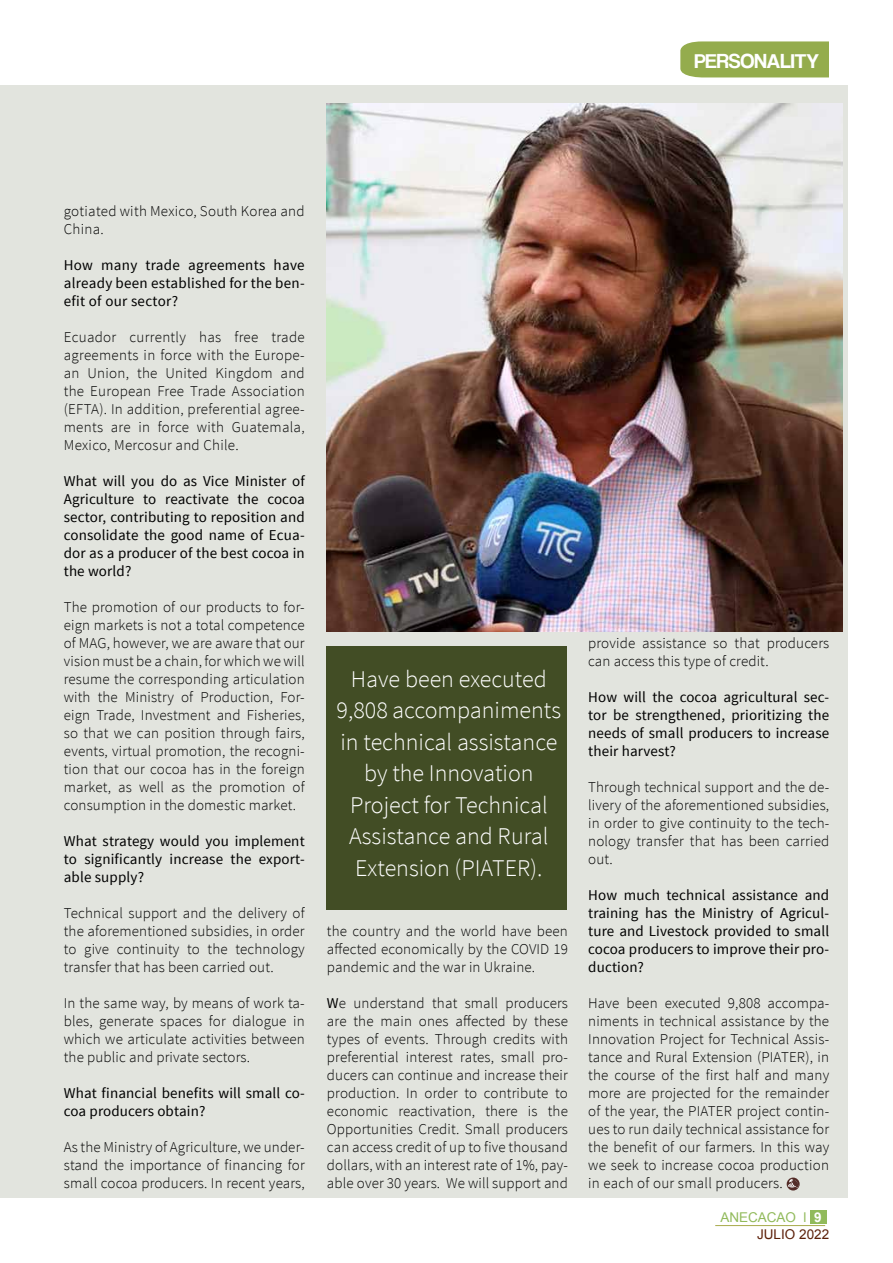
<style>
.page{position:relative;width:893px;height:1263px;background:#fff}
.page>*{position:absolute;margin:0;border:0;box-sizing:border-box;transform-origin:0 0}
.t1{font:300 24px/31.5px "Source Sans Pro";color:#fff;text-align:center}
.t2{font:21px "Coolvetica Rg";color:#fff}
.t3{font:300 15px/18px "Source Sans Pro";letter-spacing:.01em;color:#000;text-align:justify}
.t4{font:15px/18px "Source Sans Pro";letter-spacing:.01em;color:#000;text-align:justify}
.t5{font:13.5px/17px "Arial";color:#91ba5b}
.s1{font-weight:400}
.s2{font-weight:700;color:#fff}
.s3{color:#5c2009}
</style>
<div class="page">
<div style="left:0;top:85px;width:848px;height:1112px;background:#e2e4de"></div>
<div style="left:326px;top:646px;width:241px;height:263px;background:#424d25"></div>
<svg style="left:787px;top:1177px;width:13px;height:13px"></svg>
<svg style="left:788px;top:1179px;width:11px;height:8px"></svg>
<div style="left:680px;top:41px;width:149px;height:36px;background:#94ac4d"></div>
<img style="left:326px;top:104px;width:517px;height:527px">
<div style="left:810px;top:1210px;width:17px;height:14px;background:#91ba5b"></div>
<hr style="left:715px;top:1225px;width:110px;height:1px;background:#a8ab4c">
<h2 class="t2" style="left:694px;top:48px;width:126px">PERSONALITY</h2>
<p class="t3" style="left:64px;top:202px;width:242px">gotiated with Mexico, South Korea and<br>China.</p>
<p class="t4" style="left:64px;top:256px;width:242px">How many trade agreements have already been established for the ben&shy;efit of our sector?</p>
<p class="t3" style="left:64px;top:328px;width:242px">Ecuador currently has free trade agreements in force with the Europe&shy;an Union, the United Kingdom and the European Free Trade Association (EFTA). In addition, preferential agree&shy;ments are in force with Guatemala, Mexico, Mercosur and Chile.</p>
<p class="t4" style="left:64px;top:472px;width:242px">What will you do as Vice Minister of Agriculture to reactivate the cocoa sector, contributing to reposition and consolidate the good name of Ecua&shy;dor as a producer of the best cocoa in the world?</p>
<p class="t3" style="left:64px;top:598px;width:242px">The promotion of our products to for&shy;eign markets is not a total competence of MAG, however, we are aware that our vision must be a chain, for which we will resume the corresponding articulation with the Ministry of Production, For&shy;eign Trade, Investment and Fisheries, so that we can position through fairs, events, virtual promotion, the recogni&shy;tion that our cocoa has in the foreign market, as well as the promotion of consumption in the domestic market.</p>
<p class="t4" style="left:64px;top:832px;width:242px">What strategy would you implement to significantly increase the export&shy;able supply?</p>
<p class="t3" style="left:64px;top:904px;width:242px">Technical support and the delivery of the aforementioned subsidies, in order to give continuity to the technology transfer that has been carried out.</p>
<p class="t3" style="left:64px;top:994px;width:242px">In the same way, by means of work ta&shy;bles, generate spaces for dialogue in which we articulate activities between the public and private sectors.</p>
<p class="t4" style="left:64px;top:1084px;width:242px">What financial benefits will small co&shy;coa producers obtain?</p>
<p class="t3" style="left:64px;top:1138px;width:242px">As the Ministry of Agriculture, we under&shy;stand the importance of financing for small cocoa producers. In recent years,</p>
<h1 class="t1" style="left:337px;top:663px;width:226px">Have been executed<br>9,808 accompaniments in technical assistance by the Innovation<br>Project for Technical<br>Assistance and Rural<br>Extension (PIATER).</h1>
<p class="t3" style="left:327px;top:922px;width:242px">the country and the world have been affected economically by the COVID 19 pandemic and the war in Ukraine.</p>
<p class="t3" style="left:327px;top:994px;width:242px"><span class="s1">W</span>e understand that small producers are the main ones affected by these types of events. Through credits with preferential interest rates, small pro&shy;ducers can continue and increase their production. In order to contribute to economic reactivation, there is the Opportunities Credit. Small producers can access credit of up to five thousand dollars, with an interest rate of 1%, pay&shy;able over 30 years. We will support and</p>
<p class="t3" style="left:588px;top:634px;width:242px">provide assistance so that producers can access this type of credit.</p>
<p class="t4" style="left:588px;top:688px;width:242px">How will the cocoa agricultural sec&shy;tor be strengthened, prioritizing the needs of small producers to increase their harvest?</p>
<p class="t3" style="left:588px;top:778px;width:242px">Through technical support and the de&shy;livery of the aforementioned subsidies, in order to give continuity to the tech&shy;nology transfer that has been carried out.</p>
<p class="t4" style="left:588px;top:886px;width:242px">How much technical assistance and training has the Ministry of Agricul&shy;ture and Livestock provided to small cocoa producers to improve their pro&shy;duction?</p>
<p class="t3" style="left:588px;top:994px;width:242px">Have been executed 9,808 accompa&shy;niments in technical assistance by the Innovation Project for Technical Assis&shy;tance and Rural Extension (PIATER), in the course of the first half and many more are projected for the remainder of the year, the PIATER project contin&shy;ues to run daily technical assistance for the benefit of our farmers. In this way we seek to increase cocoa production in each of our small producers.</p>
<p class="t5" style="left:757px;top:1209px;width:74px;text-indent:-37px">ANECACAO l <span class="s2">9<br></span><span class="s3">JULIO 2022</span></p>
</div>
